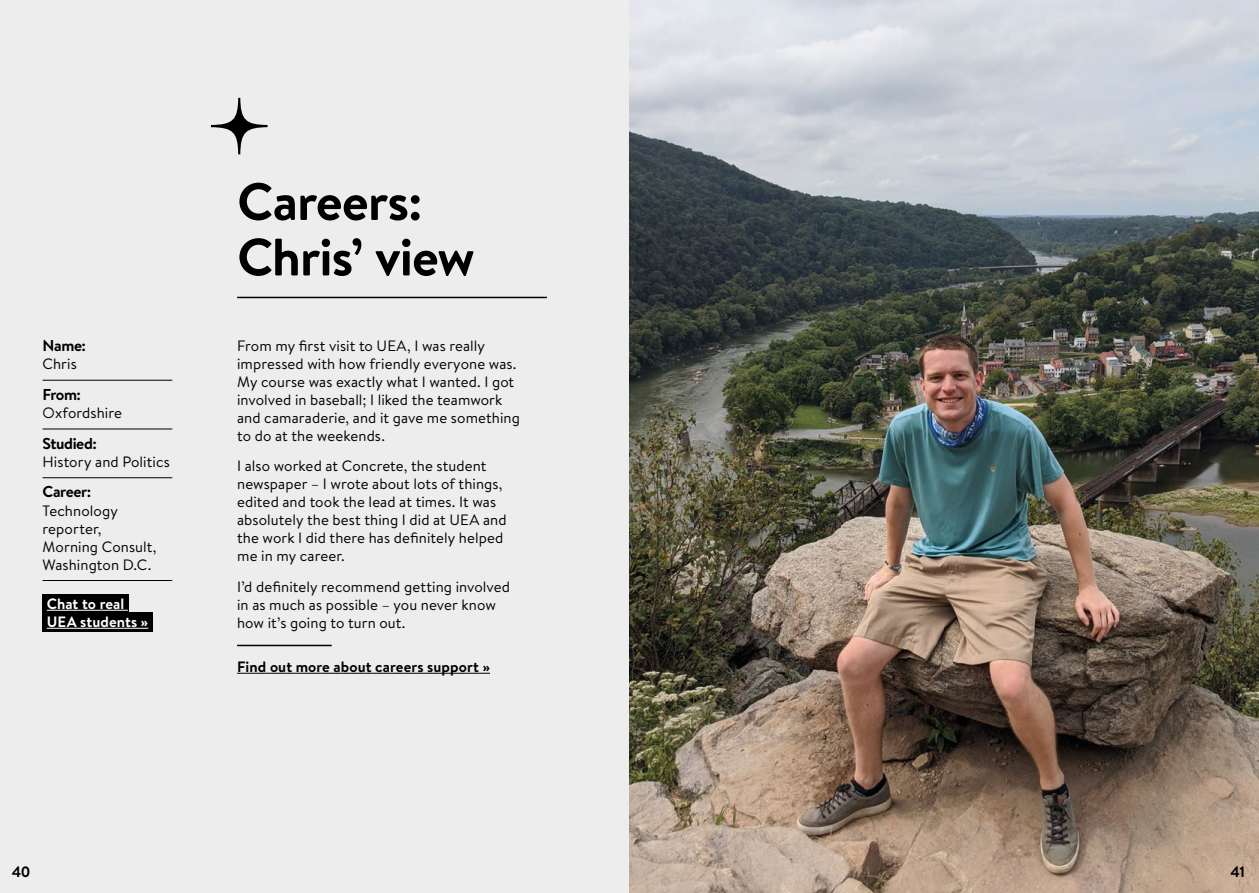
<style>
.page{position:relative;width:1259px;height:893px;background:#ededed}
.page>*{position:absolute;margin:0;border:0;box-sizing:border-box;transform-origin:0 0}
.t1{font:700 52.5px/55.5px "Brandon Text";letter-spacing:-.02em;color:#000}
.t2{font:700 15.75px "Brandon Text";letter-spacing:-.025em;color:#000}
.t3{font:15px/18px "Brandon Text";letter-spacing:.005em;color:#000}
.t4{font:700 15px "Brandon Text";letter-spacing:.005em;color:#000}
.t5{font:700 15px/18px "Brandon Text";letter-spacing:.005em;color:#fff}
</style>
<div class="page">
<hr style="left:237px;top:297px;width:310px;height:1px;background:#000">
<hr style="left:43px;top:380px;width:129px;height:1px;background:#000">
<hr style="left:43px;top:429px;width:129px;height:1px;background:#000">
<hr style="left:43px;top:477px;width:129px;height:1px;background:#000">
<hr style="left:43px;top:580px;width:129px;height:1px;background:#000">
<div style="left:43px;top:594px;width:85px;height:19px;background:#000"></div>
<hr style="left:47px;top:610px;width:81px;height:1px;background:#fff">
<div style="left:43px;top:612px;width:109px;height:19px;background:#000"></div>
<hr style="left:47px;top:628px;width:101px;height:1px;background:#fff">
<hr style="left:237px;top:645px;width:95px;height:1px;background:#000">
<hr style="left:237px;top:673px;width:253px;height:1px;background:#000">
<img style="left:629px;top:0;width:630px;height:893px">
<svg style="left:211px;top:98px;width:56px;height:56px"></svg>
<p class="t2" style="left:43px;top:335px;width:45px">Name:</p>
<p class="t3" style="left:43px;top:354px;width:36px">Chris</p>
<p class="t2" style="left:43px;top:384px;width:40px">From:</p>
<p class="t3" style="left:43px;top:403px;width:81px">Oxfordshire</p>
<p class="t2" style="left:43px;top:432px;width:56px">Studied:</p>
<p class="t3" style="left:43px;top:452px;width:129px">History and Politics</p>
<p class="t2" style="left:43px;top:481px;width:50px">Career:</p>
<p class="t3" style="left:43px;top:501px;width:115px">Technology reporter,<br>Morning Consult,<br>Washington D.C.</p>
<p class="t5" style="left:47px;top:594px;width:103px">Chat to real<br>UEA students »</p>
<h2 class="t1" style="left:237px;top:173px;width:239px">Careers:<br>Chris’ view</h2>
<p class="t3" style="left:237px;top:336px;width:284px">From my first visit to UEA, I was really impressed with how friendly everyone was.<br>My course was exactly what I wanted. I got involved in baseball; I liked the teamwork and camaraderie, and it gave me something to do at the weekends.</p>
<p class="t3" style="left:237px;top:457px;width:271px">I also worked at Concrete, the student newspaper – I wrote about lots of things, edited and took the lead at times. It was absolutely the best thing I did at UEA and the work I did there has definitely helped me in my career.</p>
<p class="t3" style="left:237px;top:577px;width:274px">I’d definitely recommend getting involved in as much as possible – you never know how it’s going to turn out.</p>
<p class="t4" style="left:237px;top:656px;width:254px">Find out more about careers support »</p>
<p class="t4" style="left:12px;top:861px;width:20px">40</p>
<p class="t4" style="left:1230px;top:861px;width:16px">41</p>
</div>
